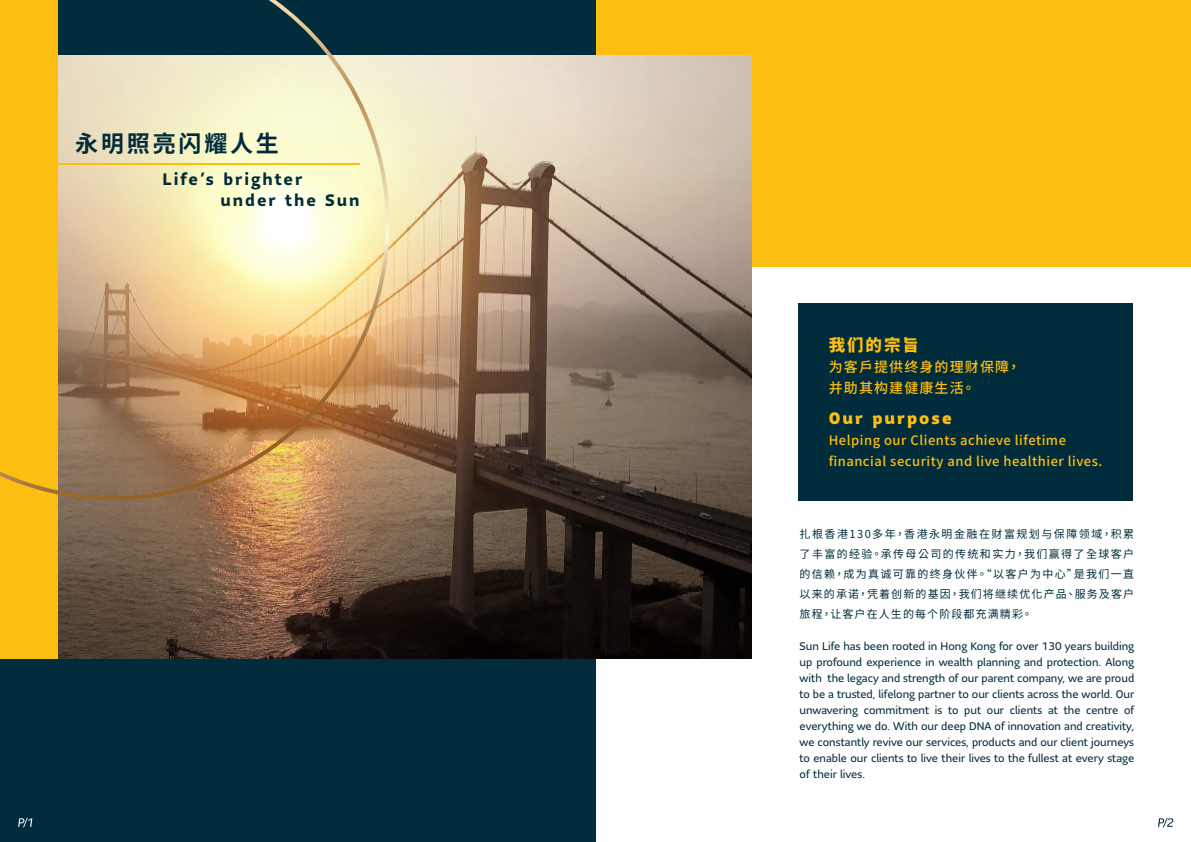
<style>
.page{position:relative;width:1191px;height:842px;background:#fff}
.page>*{position:absolute;margin:0;border:0;box-sizing:border-box;transform-origin:0 0}
.t1{font:700 23px "Noto Sans CJ Ktc";letter-spacing:.12em;color:#002c3b}
.t2{font:700 16.5px/21px "Sun Life Sans";letter-spacing:.12em;color:#002c3b}
.t3{font:900 16.5px "Sun Life Sans";letter-spacing:.12em;color:#fdbe12}
.t4{font:900 16.5px "Noto Sans CJ Ktc";letter-spacing:.12em;color:#fdbe12}
.t5{font:500 14px/21px "Noto Sans CJ Ktc";letter-spacing:.08em;color:#fdbe12}
.t6{font:500 13px/21px "Noto Sans CJ Ktc";letter-spacing:.04em;color:#fdbe12}
.t7{font:11px/16px "Sun Life Sans";color:#002c3b;text-align:justify}
.t8{font:11px/20px "Noto Sans CJ Ktc";letter-spacing:.105em;color:#002c3b;text-align:justify}
</style>
<div class="page">
<div style="left:595px;top:0;width:596px;height:267px;background:#fdbe12"></div>
<div style="left:0;top:0;width:595px;height:842px;background:#002c3b"></div>
<img style="left:58px;top:56px;width:693px;height:603px">
<svg style="left:18px;top:818px;width:14px;height:9px"></svg>
<svg style="left:1158px;top:818px;width:15px;height:9px"></svg>
<div style="left:0;top:0;width:58px;height:659px;background:#fdbe12"></div>
<svg style="left:0;top:0;width:427px;height:509px"></svg>
<div style="left:798px;top:304px;width:334px;height:197px;background:#002c3b"></div>
<h1 class="t1" style="left:75px;top:131px;width:205px">永明照亮闪耀人生</h1>
<h2 class="t2" style="left:220px;top:169px;width:141px;text-indent:-58px">Life’s brighter under the Sun</h2>
<h2 class="t4" style="left:828px;top:336px;width:92px">我们的宗旨</h2>
<p class="t5" style="left:828px;top:357px;width:193px">为客戶提供终身的理财保障，并助其构建健康生活。</p>
<h2 class="t3" style="left:828px;top:407px;width:124px">Our purpose</h2>
<p class="t6" style="left:828px;top:430px;width:275px">Helping our Clients achieve lifetime financial security and live healthier lives.</p>
<p class="t8" style="left:799px;top:524px;width:336px">扎根香港130多年，香港永明金融在财富规划与保障领域，积累了丰富的经验。承传母公司的传统和实力，我们赢得了全球客户的信赖，成为真诚可靠的终身伙伴。“以客户为中心”是我们一直以来的承诺，凭着创新的基因，我们将继续优化产品、服务及客户旅程，让客户在人生的每个阶段都充满精彩。</p>
<p class="t7" style="left:799px;top:638px;width:336px">Sun Life has been rooted in Hong Kong for over 130 years building up profound experience in wealth planning and protection. Along with the legacy and strength of our parent company, we are proud to be a trusted, lifelong partner to our clients across the world. Our unwavering commitment is to put our clients at the centre of everything we do. With our deep DNA of innovation and creativity, we constantly revive our services, products and our client journeys to enable our clients to live their lives to the fullest at every stage of their lives.</p>
</div>
